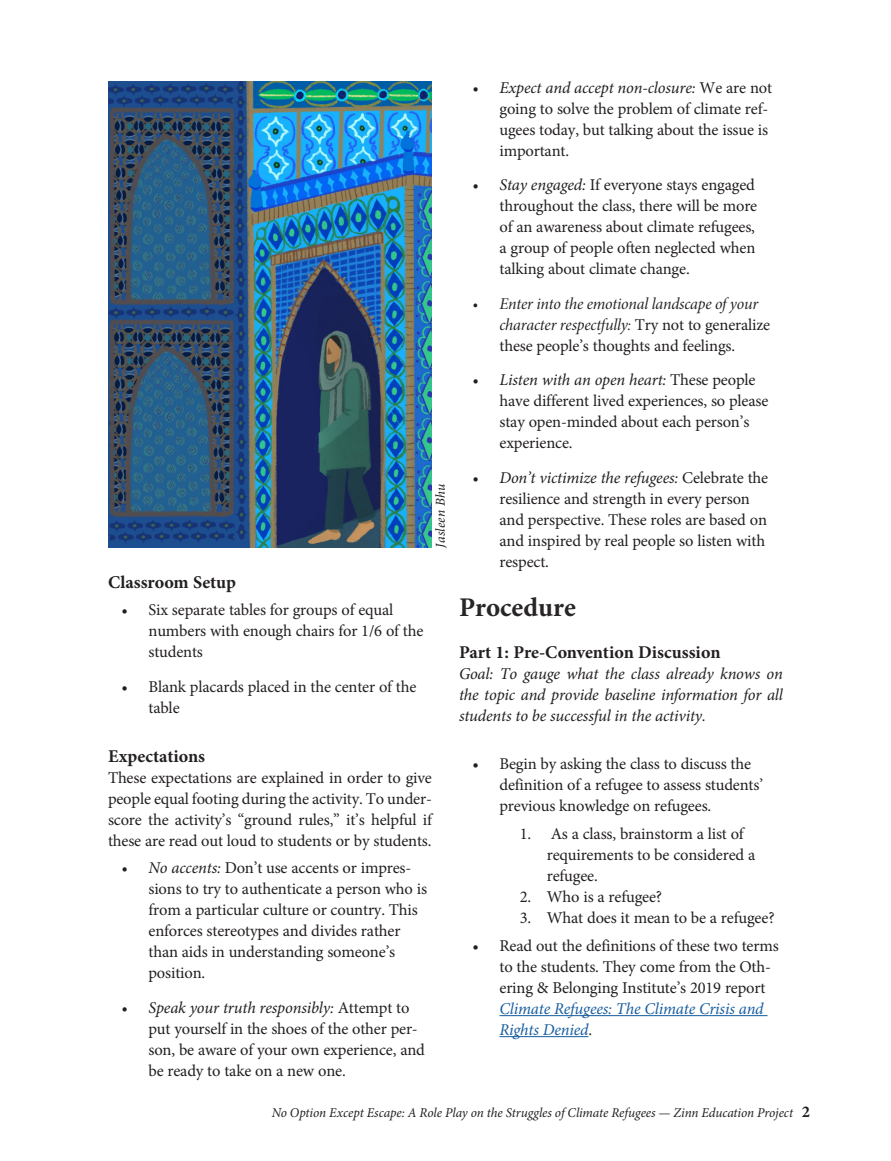
<style>
.page{position:relative;width:891px;height:1161px;background:#fff}
.page>*{position:absolute;margin:0;border:0;box-sizing:border-box;transform-origin:0 0}
.Chapter_subhead{font:700 27px "Minion Pro";color:#282526}
.Body_Text_Headers{font:700 18px "Minion Pro";color:#231f20}
.Body_Text__No_Indent{font:16.5px/21px "Minion Pro";letter-spacing:-.01em;color:#231f20}
.Body_Text__No_Indent-2{font:italic 16.5px/21px "Minion Pro";letter-spacing:-.01em;color:#231f20;text-align:justify}
.t1{font:16.5px/21px "Minion Pro It Subh";letter-spacing:-.01em;color:#231f20}
.Image_Credits{font:italic 13.5px "Minion Pro";letter-spacing:-.005em;color:#231f20}
.s1{font-style:italic}
.s2{font-family:"Minion Pro"}
.s3{font-style:italic;color:#175d9e}
.s4{font-weight:700;font-style:normal;font-size:16.5px}
</style>
<div class="page">
<hr style="left:500px;top:1015px;width:268px;height:1px;background:#175d9e">
<hr style="left:500px;top:1036px;width:88px;height:1px;background:#175d9e">
<img style="left:108px;top:81px;width:324px;height:467px">
<p class="Image_Credits" style="left:431px;top:548px;width:65px;rotate:-90deg">Jasleen Bhu</p>
<p class="Body_Text_Headers" style="left:108px;top:569px;width:129px">Classroom Setup</p>
<p class="Body_Text__No_Indent" style="left:148px;top:600px;width:276px;text-indent:-27px">• Six separate tables for groups of equal numbers with enough chairs for 1/6 of the students</p>
<p class="Body_Text__No_Indent" style="left:148px;top:676px;width:270px;text-indent:-27px">• Blank placards placed in the center of the table</p>
<p class="Body_Text_Headers" style="left:108px;top:743px;width:99px">Expectations</p>
<p class="Body_Text__No_Indent" style="left:108px;top:767px;width:326px;text-align:justify">These expectations are explained in order to give people equal footing during the activity. To under&shy;score the activity’s “ground rules,” it’s helpful if these are read out loud to students or by students.</p>
<p class="Body_Text__No_Indent" style="left:148px;top:858px;width:280px;text-indent:-27px"><span class="s1">• No accents:</span> Don’t use accents or impres&shy;sions to try to authenticate a person who is from a particular culture or country. This enforces stereotypes and divides rather than aids in understanding someone’s position.</p>
<p class="Body_Text__No_Indent" style="left:148px;top:997px;width:278px;text-indent:-27px"><span class="s1">• Speak your truth responsibly:</span> Attempt to put yourself in the shoes of the other per&shy;son, be aware of your own experience, and be ready to take on a new one.</p>
<p class="Body_Text__No_Indent" style="left:500px;top:77px;width:274px;text-indent:-27px"><span class="s1">• Expect and accept non-closure:</span> We are not going to solve the problem of climate ref&shy;ugees today, but talking about the issue is important.</p>
<p class="Body_Text__No_Indent" style="left:500px;top:175px;width:259px;text-indent:-27px"><span class="s1">• Stay engaged:</span> If everyone stays engaged throughout the class, there will be more of an awareness about climate refugees, a group of people often neglected when talking about climate change.</p>
<p class="t1" style="left:500px;top:293px;width:272px;text-indent:-27px">• Enter into the emotional landscape of your character respectfully: <span class="s2">Try not to generalize these people’s thoughts and feelings.</span></p>
<p class="Body_Text__No_Indent" style="left:500px;top:370px;width:270px;text-indent:-27px"><span class="s1">• Listen with an open heart:</span> These people have different lived experiences, so please stay open-minded about each person’s experience.</p>
<p class="Body_Text__No_Indent" style="left:500px;top:467px;width:270px;text-indent:-27px"><span class="s1">• Don’t victimize the refugees:</span> Celebrate the resilience and strength in every person and perspective. These roles are based on and inspired by real people so listen with respect.</p>
<p class="Chapter_subhead" style="left:459px;top:588px;width:118px">Procedure</p>
<p class="Body_Text_Headers" style="left:459px;top:639px;width:263px">Part 1: Pre-Convention Discussion</p>
<p class="Body_Text__No_Indent-2" style="left:459px;top:663px;width:326px">Goal: To gauge what the class already knows on the topic and provide baseline information for all students to be successful in the activity.</p>
<p class="Body_Text__No_Indent" style="left:500px;top:754px;width:265px;text-indent:-27px">• Begin by asking the class to discuss the definition of a refugee to assess students’ previous knowledge on refugees.</p>
<p class="Body_Text__No_Indent" style="left:547px;top:824px;width:210px;text-indent:-27px">1. As a class, brainstorm a list of requirements to be considered a refugee.</p>
<p class="Body_Text__No_Indent" style="left:520px;top:887px;width:144px">2. Who is a refugee?</p>
<p class="Body_Text__No_Indent" style="left:520px;top:908px;width:256px">3. What does it mean to be a refugee?</p>
<p class="Body_Text__No_Indent" style="left:500px;top:935px;width:281px;text-indent:-27px">• Read out the definitions of these two terms to the students. They come from the Oth&shy;ering &amp; Belonging Institute’s 2019 report <span class="s3">Climate Refugees: The Climate Crisis and Rights Denied</span>.</p>
<p class="Image_Credits" style="left:272px;top:1104px;width:540px">No Option Except Escape: A Role Play on the Struggles of Climate Refugees — Zinn Education Project <span class="s4">2</span></p>
</div>
